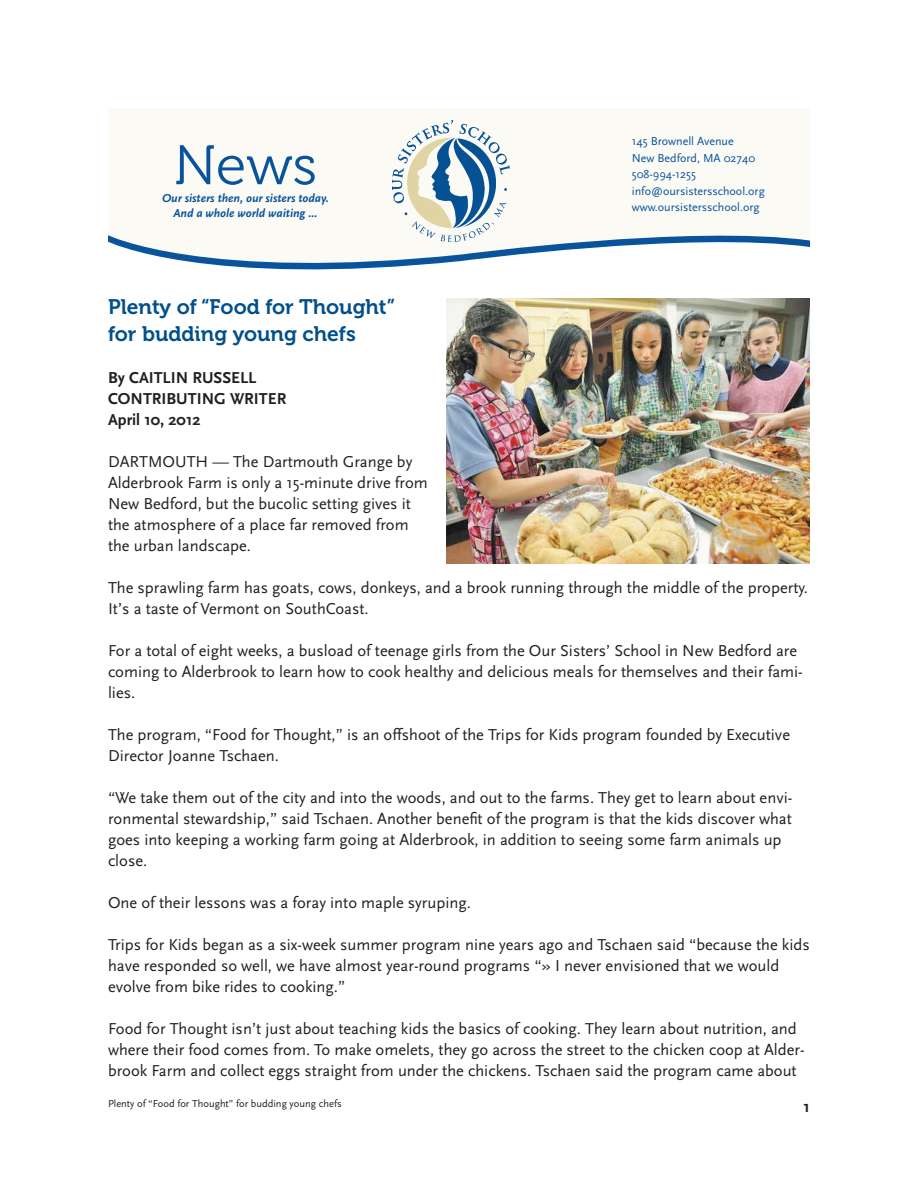
<style>
.page{position:relative;width:918px;height:1188px;background:#fff}
.page>*{position:absolute;margin:0;border:0;box-sizing:border-box;transform-origin:0 0}
.t1{font:55.5px "Museo 300";color:#09539c}
.t2{font:21px/27px "Museo 700";color:#01508c}
.t3{font:16.5px/21px "Scala Sans OT";color:#231f20}
.t4{font:700 16.5px/21px "Scala Sans OT";color:#231f20}
.t5{font:12px/16.5px "Scala Sans OT";color:#09539c}
.t6{font:italic 700 12px/15px "Scala Sans OT";color:#09539c;text-align:center}
.t7{font:10.5px "Scala Sans OT";color:#231f20}
</style>
<div class="page">
<svg style="left:108px;top:108px;width:702px;height:162px;fill:#fbfaf4"></svg>
<div style="left:388px;top:118px;width:127px;height:128px;background:#fbfaf4"></div>
<img style="left:393px;top:121px;width:117px;height:121px">
<img style="left:447px;top:298px;width:363px;height:266px">
<h1 class="t1" style="left:174px;top:135px;width:145px">News</h1>
<p class="t6" style="left:162px;top:191px;width:168px">Our sisters then, our sisters today.<br>And a whole world waiting ...</p>
<p class="t5" style="left:632px;top:133px;width:134px">145 Brownell Avenue<br>New Bedford, MA 02740<br>508-994-1255 info@oursistersschool.org www.oursistersschool.org</p>
<p class="t2" style="left:108px;top:294px;width:289px">Plenty of “Food for Thought” for budding young chefs</p>
<p class="t4" style="left:108px;top:367px;width:180px">By CAITLIN RUSSELL<br>CONTRIBUTING WRITER<br>April 10, 2012</p>
<p class="t3" style="left:108px;top:451px;width:321px">DARTMOUTH — The Dartmouth Grange by Alderbrook Farm is only a 15-minute drive from New Bedford, but the bucolic setting gives it the atmosphere of a place far removed from the urban landscape.</p>
<p class="t3" style="left:108px;top:577px;width:701px">The sprawling farm has goats, cows, donkeys, and a brook running through the middle of the property.<br>It’s a taste of Vermont on SouthCoast.</p>
<p class="t3" style="left:108px;top:640px;width:696px">For a total of eight weeks, a busload of teenage girls from the Our Sisters’ School in New Bedford are coming to Alderbrook to learn how to cook healthy and delicious meals for themselves and their fami&shy;lies.</p>
<p class="t3" style="left:108px;top:724px;width:684px">The program, “Food for Thought,” is an offshoot of the Trips for Kids program founded by Executive<br>Director Joanne Tschaen.</p>
<p class="t3" style="left:108px;top:787px;width:686px">“We take them out of the city and into the woods, and out to the farms. They get to learn about envi&shy;ronmental stewardship,” said Tschaen. Another benefit of the program is that the kids discover what goes into keeping a working farm going at Alderbrook, in addition to seeing some farm animals up close.</p>
<p class="t3" style="left:108px;top:892px;width:364px">One of their lessons was a foray into maple syruping.</p>
<p class="t3" style="left:108px;top:934px;width:703px">Trips for Kids began as a six-week summer program nine years ago and Tschaen said “because the kids have responded so well, we have almost year-round programs “» I never envisioned that we would evolve from bike rides to cooking.”</p>
<p class="t3" style="left:108px;top:1018px;width:698px">Food for Thought isn’t just about teaching kids the basics of cooking. They learn about nutrition, and where their food comes from. To make omelets, they go across the street to the chicken coop at Alder&shy;brook Farm and collect eggs straight from under the chickens. Tschaen said the program came about</p>
<p class="t7" style="left:108px;top:1097px;width:235px">Plenty of “Food for Thought” for budding young chefs</p>
<p class="t4" style="left:804px;top:1096px;width:8px">1</p>
</div>
